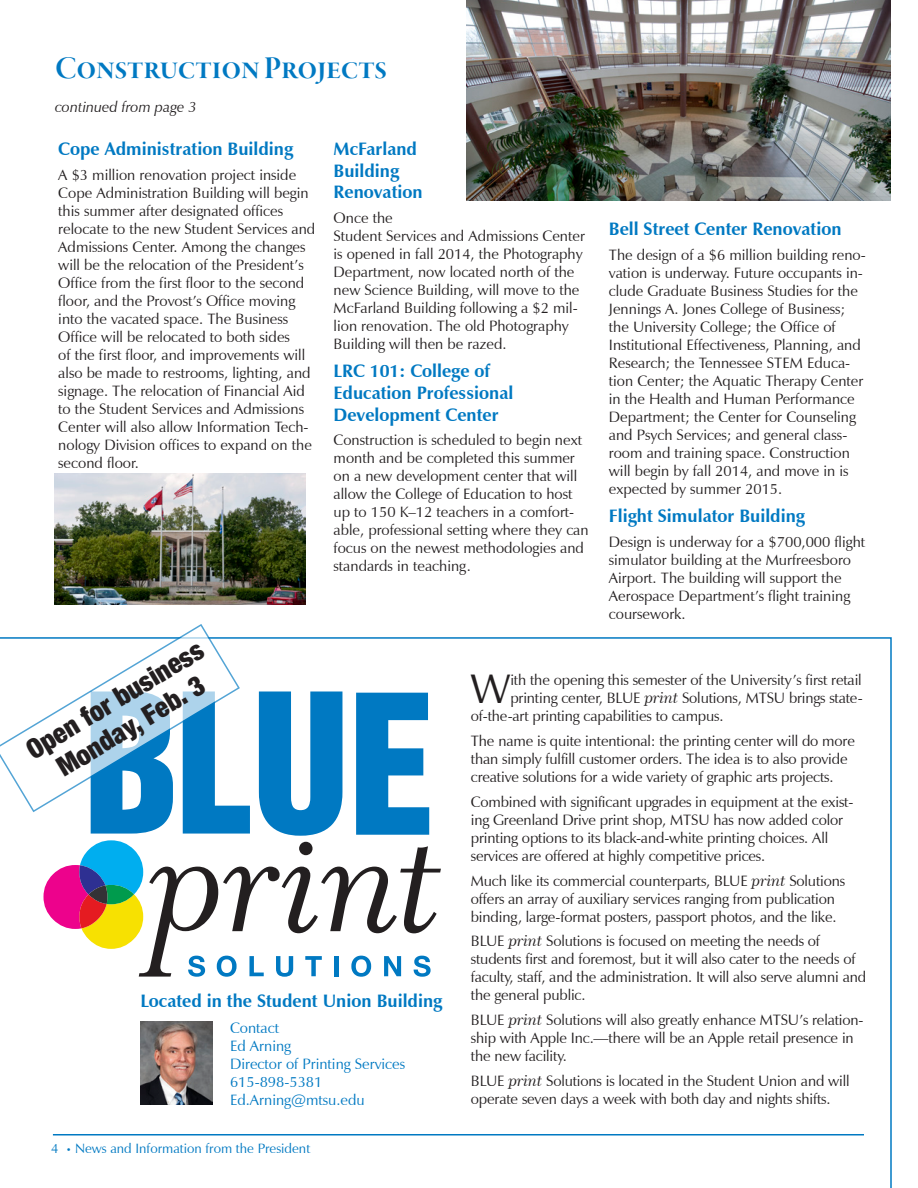
<style>
.page{position:relative;width:918px;height:1188px;background:#fff}
.page>*{position:absolute;margin:0;border:0;box-sizing:border-box;transform-origin:0 0}
.t1{font:41.4px "Zapf Humanist 601 BT";color:#231f20}
.t2{font:33px "Garamond Premr Pro Smbd Disp";color:#0079c2}
.t3{font:900 condensed 27px/30.8px "Helvetica Neue";color:#231f20;text-align:center}
.t4{font:700 18px/21.6px "Zapf Humanist 601 BT";color:#0079c2}
.t5{font:15px/18px "Zapf Humanist 601 BT";color:#231f20}
.t6{font:15px/18px "Zapf Humanist 601 BT";color:#0079c2}
.t7{font:italic 15px "Zapf Humanist 601 BT";color:#231f20}
.t8{font:13.5px "Zapf Humanist 601 BT";color:#0079c2}
.s1{font-size:9px}
.s2{font-family:"Modern 880 BT";font-style:italic}
</style>
<div class="page">
<svg style="left:43px;top:637px;width:849px;height:551px"></svg>
<img style="left:54px;top:473px;width:252px;height:132px">
<img style="left:467px;top:0;width:424px;height:201px">
<img style="left:140px;top:1022px;width:72px;height:83px">
<svg style="left:0;top:624px;width:241px;height:189px"></svg>
<hr style="left:53px;top:1134px;width:811px;height:2px;background:#0079c2">
<h2 class="t2" style="left:55px;top:50px;width:333px">Construction Projects</h2>
<p class="t7" style="left:55px;top:98px;width:143px">continued from page 3</p>
<p class="t4" style="left:58px;top:138px;width:237px">Cope Administration Building</p>
<p class="t5" style="left:58px;top:166px;width:259px">A $3 million renovation project inside Cope Administration Building will begin this summer after designated offices relocate to the new Student Services and Admissions Center. Among the changes will be the relocation of the President’s Office from the first floor to the second floor, and the Provost’s Office moving into the vacated space. The Business Office will be relocated to both sides<br>of the first floor, and improvements will also be made to restrooms, lighting, and signage. The relocation of Financial Aid to the Student Services and Admissions Center will also allow Information Tech&shy;nology Division offices to expand on the second floor.</p>
<p class="t4" style="left:334px;top:138px;width:91px">McFarland<br>Building<br>Renovation</p>
<p class="t5" style="left:334px;top:209px;width:253px">Once the<br>Student Services and Admissions Center is opened in fall 2014, the Photography Department, now located north of the new Science Building, will move to the McFarland Building following a $2 mil&shy;lion renovation. The old Photography Building will then be razed.</p>
<p class="t4" style="left:334px;top:360px;width:181px">LRC 101: College of<br>Education Professional<br>Development Center</p>
<p class="t5" style="left:334px;top:431px;width:257px">Construction is scheduled to begin next month and be completed this summer on a new development center that will allow the College of Education to host up to 150 K–12 teachers in a comfort&shy;able, professional setting where they can focus on the newest methodologies and standards in teaching.</p>
<p class="t4" style="left:609px;top:218px;width:234px">Bell Street Center Renovation</p>
<p class="t5" style="left:609px;top:245px;width:259px">The design of a $6 million building reno&shy;vation is underway. Future occupants in&shy;clude Graduate Business Studies for the Jennings A. Jones College of Business; the University College; the Office of Institutional Effectiveness, Planning, and Research; the Tennessee STEM Educa&shy;tion Center; the Aquatic Therapy Center in the Health and Human Performance Department; the Center for Counseling and Psych Services; and general class&shy;room and training space. Construction will begin by fall 2014, and move in is expected by summer 2015.</p>
<p class="t4" style="left:609px;top:505px;width:198px">Flight Simulator Building</p>
<p class="t5" style="left:609px;top:532px;width:258px">Design is underway for a $700,000 flight simulator building at the Murfreesboro Airport. The building will support the Aerospace Department’s flight training coursework.</p>
<h3 class="t3" style="left:20px;top:737px;width:203px;rotate:-31deg">Open for business<br>Monday, Feb. 3</h3>
<p class="t4" style="left:140px;top:990px;width:304px">Located in the Student Union Building</p>
<p class="t6" style="left:230px;top:1019px;width:177px">Contact<br>Ed Arning<br>Director of Printing Services<br>615-898-5381<br>Ed.Arning@mtsu.edu</p>
<p class="t8" style="left:51px;top:1140px;width:261px">4 <span class="s1">•</span> News and Information from the President</p>
<h1 class="t1" style="left:470px;top:663px;width:42px">W</h1>
<p class="t5" style="left:510px;top:671px;width:353px">ith the opening this semester of the University’s first retail</p>
<p class="t5" style="left:510px;top:689px;width:354px">printing center, BLUE <span class="s2">print</span> Solutions, MTSU brings state-</p>
<p class="t5" style="left:471px;top:707px;width:254px">of-the-art printing capabilities to campus.</p>
<p class="t5" style="left:471px;top:732px;width:386px">The name is quite intentional: the printing center will do more than simply fulfill customer orders. The idea is to also provide creative solutions for a wide variety of graphic arts projects.</p>
<p class="t5" style="left:471px;top:793px;width:384px">Combined with significant upgrades in equipment at the exist&shy;ing Greenland Drive print shop, MTSU has now added color printing options to its black-and-white printing choices. All services are offered at highly competitive prices.</p>
<p class="t5" style="left:471px;top:871px;width:376px">Much like its commercial counterparts, BLUE <span class="s2">print</span> Solutions offers an array of auxiliary services ranging from publication binding, large-format posters, passport photos, and the like.</p>
<p class="t5" style="left:471px;top:932px;width:397px">BLUE <span class="s2">print</span> Solutions is focused on meeting the needs of students first and foremost, but it will also cater to the needs of faculty, staff, and the administration. It will also serve alumni and the general public.</p>
<p class="t5" style="left:471px;top:1011px;width:394px">BLUE <span class="s2">print</span> Solutions will also greatly enhance MTSU’s relation&shy;ship with Apple Inc.—there will be an Apple retail presence in the new facility.</p>
<p class="t5" style="left:471px;top:1072px;width:380px">BLUE <span class="s2">print</span> Solutions is located in the Student Union and will operate seven days a week with both day and nights shifts.</p>
</div>
